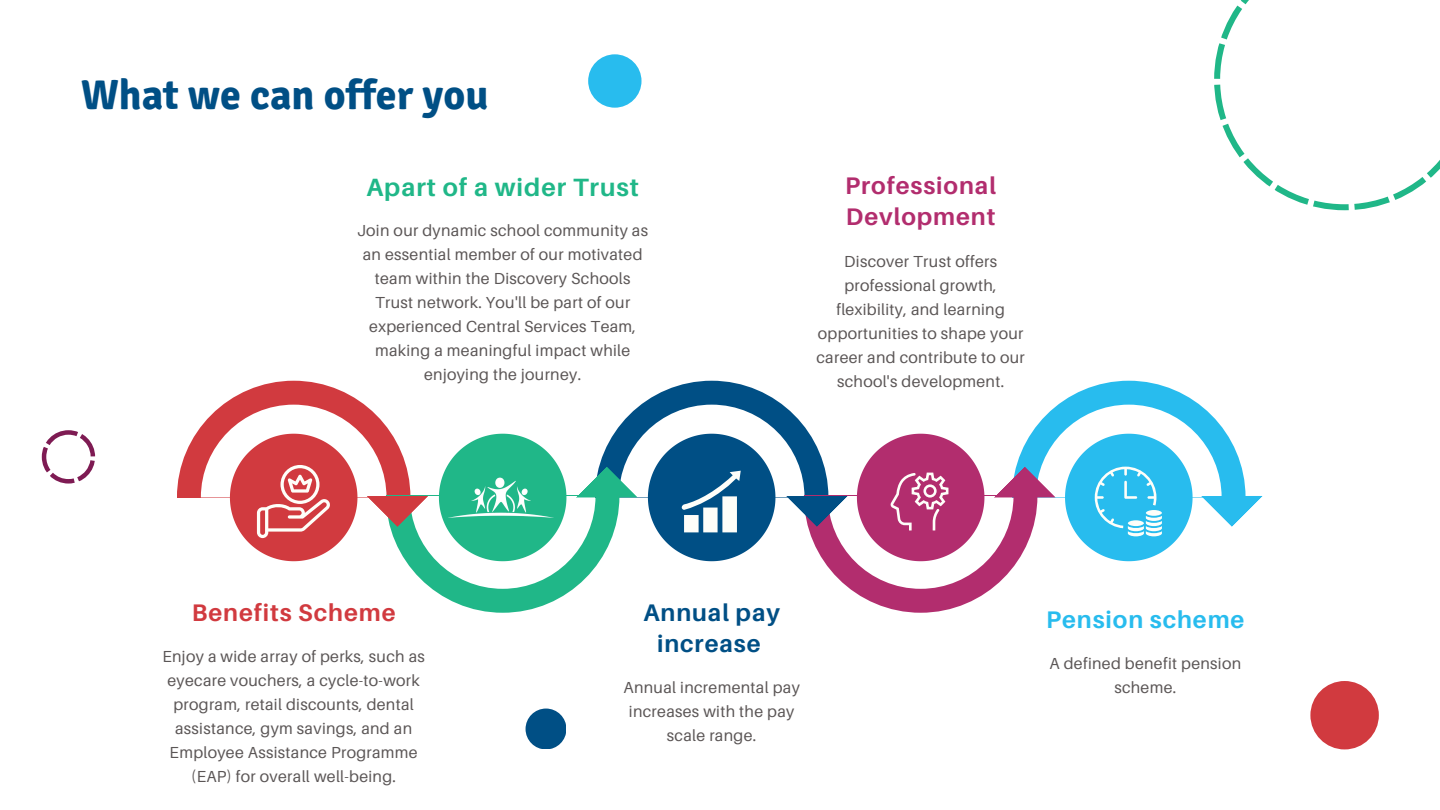
<style>
.page{position:relative;width:1440px;height:810px;background:#fff}
.page>*{position:absolute;margin:0;border:0;box-sizing:border-box;transform-origin:0 0}
.t1{font:700 42px "Signika";color:#004f85}
.t2{font:700 25px "Aileron";letter-spacing:.04em;color:#20b788}
.t3{font:700 24px/30.8px "Aileron";letter-spacing:.04em;color:#b22d6e}
.t4{font:700 24px/30.8px "Aileron";letter-spacing:.04em;color:#004f85;text-align:center}
.t5{font:700 24px "Aileron";letter-spacing:.04em;color:#d13a3f}
.t6{font:700 24px "Aileron";letter-spacing:.04em;color:#28bcee}
.t7{font:16px/24px "Aileron";letter-spacing:.02em;color:#5b5656;text-align:center}
</style>
<div class="page">
<svg style="left:177px;top:381px;width:1086px;height:232px"></svg>
<img style="left:448px;top:476px;width:108px;height:43px">
<div style="left:526px;top:709px;width:40px;height:40px;background:#004f85;border-radius:50%"></div>
<svg style="left:1214px;top:0;width:226px;height:210px"></svg>
<div style="left:588px;top:54px;width:54px;height:54px;background:#28bcee;border-radius:50%"></div>
<div style="left:1310px;top:681px;width:69px;height:68px;background:#d13a3f;border-radius:50%"></div>
<svg style="left:42px;top:430px;width:53px;height:53px"></svg>
<p class="t1" style="left:81px;top:69px;width:409px">What we can offer you</p>
<p class="t2" style="left:366px;top:172px;width:274px">Apart of a wider Trust</p>
<h2 class="t7" style="left:357px;top:218px;width:292px">Join our dynamic school community as an essential member of our motivated team within the Discovery Schools Trust network. You'll be part of our experienced Central Services Team, making a meaningful impact while enjoying the journey.</h2>
<p class="t3" style="left:845px;top:170px;width:152px">Professional<br>Devlopment</p>
<p class="t7" style="left:817px;top:249px;width:210px">Discover Trust offers professional growth, flexibility, and learning opportunities to shape your career and contribute to our school's development.</p>
<p class="t5" style="left:192px;top:598px;width:205px">Benefits Scheme</p>
<h2 class="t7" style="left:162px;top:644px;width:264px">Enjoy a wide array of perks, such as eyecare vouchers, a cycle-to-work program, retail discounts, dental assistance, gym savings, and an Employee Assistance Programme (EAP) for overall well-being.</h2>
<p class="t4" style="left:643px;top:597px;width:138px">Annual pay increase</p>
<p class="t7" style="left:623px;top:675px;width:178px">Annual incremental pay increases with the pay scale range.</p>
<p class="t6" style="left:1046px;top:605px;width:200px">Pension scheme</p>
<p class="t7" style="left:1049px;top:651px;width:193px">A defined benefit pension scheme.</p>
</div>
